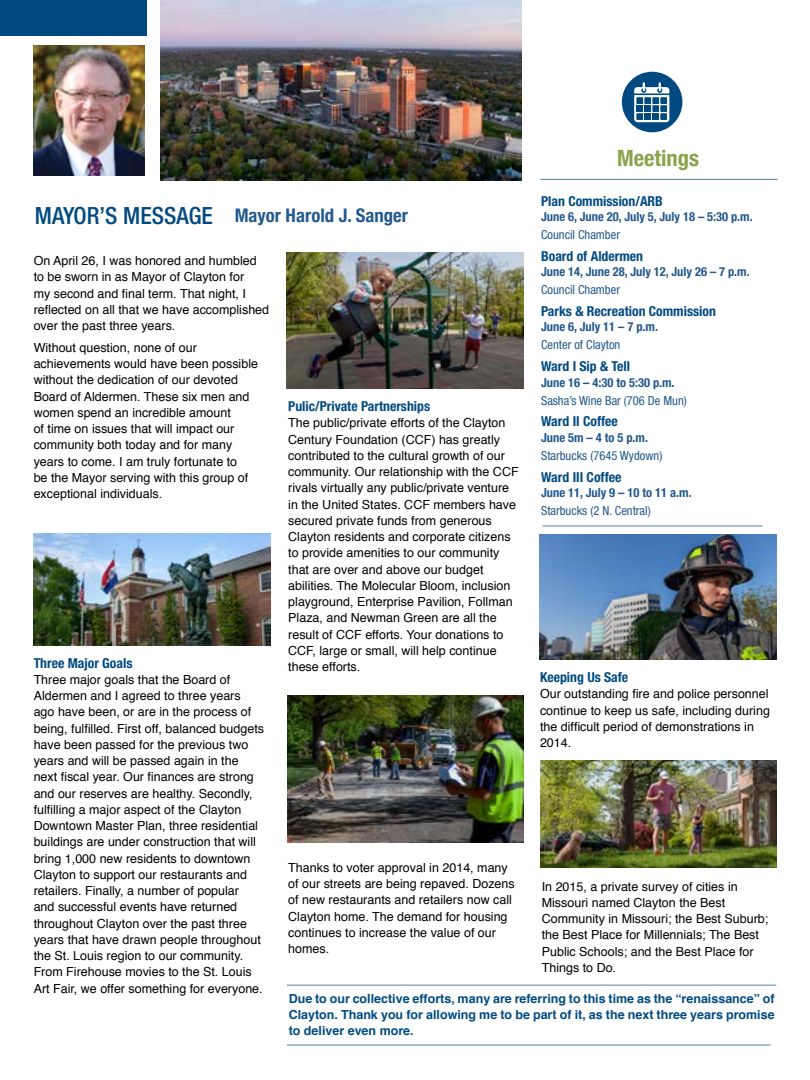
<style>
.page{position:relative;width:810px;height:1080px;background:#fff}
.page>*{position:absolute;margin:0;border:0;box-sizing:border-box;transform-origin:0 0}
.t1{font:500 condensed 23.75px "Helvetica Neue";color:#004a81}
.t2{font:700 condensed 22.5px "Helvetica Neue";color:#89a44b}
.t3{font:700 condensed 18.75px "Helvetica Neue";color:#23598d}
.t4{font:700 condensed 13.75px "Helvetica Neue";color:#004a81}
.t5{font:12.5px/16.2px "Helvetica";color:#000}
.t6{font:700 12.5px/16.2px "Helvetica";color:#004a81;text-align:justify}
.t7{font:700 condensed 12.5px "Helvetica Neue";color:#23598d}
.t8{font:condensed 12.5px "Helvetica Neue";color:#23598d}
</style>
<div class="page">
<img style="left:161px;top:0;width:361px;height:181px">
<img style="left:34px;top:45px;width:111px;height:131px">
<div style="left:0;top:0;width:147px;height:36px;background:#004a81"></div>
<div style="left:622px;top:72px;width:60px;height:60px;background:#004a81;border-radius:50%"></div>
<svg style="left:634px;top:82px;width:35px;height:40px"></svg>
<hr style="left:540px;top:179px;width:238px;height:1px;background:#004a81">
<hr style="left:542px;top:526px;width:221px;height:1px;background:#004a81">
<img style="left:34px;top:533px;width:236px;height:112px">
<img style="left:286px;top:253px;width:238px;height:136px">
<img style="left:287px;top:695px;width:236px;height:148px">
<img style="left:540px;top:534px;width:236px;height:126px">
<img style="left:540px;top:761px;width:236px;height:107px">
<hr style="left:287px;top:985px;width:489px;height:1px;background:#004a81">
<hr style="left:287px;top:1045px;width:484px;height:1px;background:#004a81">
<h2 class="t2" style="left:617px;top:139px;width:84px">Meetings</h2>
<p class="t4" style="left:541px;top:192px;width:123px">Plan Commission/ARB</p>
<p class="t7" style="left:541px;top:209px;width:213px">June 6, June 20, July 5, July 18 – 5:30 p.m.</p>
<p class="t8" style="left:541px;top:227px;width:80px">Council Chamber</p>
<p class="t4" style="left:541px;top:248px;width:104px">Board of Aldermen</p>
<p class="t7" style="left:541px;top:264px;width:210px">June 14, June 28, July 12, July 26 – 7 p.m.</p>
<p class="t8" style="left:541px;top:282px;width:80px">Council Chamber</p>
<p class="t4" style="left:541px;top:303px;width:176px">Parks &amp; Recreation Commission</p>
<p class="t7" style="left:541px;top:319px;width:118px">June 6, July 11 – 7 p.m.</p>
<p class="t8" style="left:541px;top:338px;width:81px">Center of Clayton</p>
<p class="t4" style="left:541px;top:358px;width:91px">Ward I Sip &amp; Tell</p>
<p class="t7" style="left:541px;top:375px;width:135px">June 16 – 4:30 to 5:30 p.m.</p>
<p class="t8" style="left:541px;top:393px;width:147px">Sasha’s Wine Bar (706 De Mun)</p>
<p class="t4" style="left:541px;top:413px;width:78px">Ward II Coffee</p>
<p class="t7" style="left:541px;top:430px;width:109px">June 5m – 4 to 5 p.m.</p>
<p class="t8" style="left:541px;top:448px;width:123px">Starbucks (7645 Wydown)</p>
<p class="t4" style="left:541px;top:468px;width:82px">Ward III Coffee</p>
<p class="t7" style="left:541px;top:485px;width:152px">June 11, July 9 – 10 to 11 a.m.</p>
<p class="t8" style="left:541px;top:503px;width:111px">Starbucks (2 N. Central)</p>
<h1 class="t1" style="left:35px;top:202px;width:180px">MAYOR’S MESSAGE</h1>
<p class="t5" style="left:34px;top:253px;width:237px">On April 26, I was honored and humbled to be sworn in as Mayor of Clayton for<br>my second and final term. That night, I reflected on all that we have accomplished over the past three years.</p>
<p class="t5" style="left:34px;top:340px;width:226px">Without question, none of our achievements would have been possible without the dedication of our devoted Board of Aldermen. These six men and women spend an incredible amount<br>of time on issues that will impact our community both today and for many years to come. I am truly fortunate to<br>be the Mayor serving with this group of exceptional individuals.</p>
<h3 class="t3" style="left:235px;top:200px;width:175px">Mayor Harold J. Sanger</h3>
<p class="t4" style="left:288px;top:398px;width:143px">Pulic/Private Partnerships</p>
<p class="t5" style="left:288px;top:416px;width:232px">The public/private efforts of the Clayton Century Foundation (CCF) has greatly contributed to the cultural growth of our community. Our relationship with the CCF rivals virtually any public/private venture in the United States. CCF members have secured private funds from generous Clayton residents and corporate citizens to provide amenities to our community that are over and above our budget abilities. The Molecular Bloom, inclusion playground, Enterprise Pavilion, Follman Plaza, and Newman Green are all the result of CCF efforts. Your donations to CCF, large or small, will help continue these efforts.</p>
<p class="t4" style="left:34px;top:654px;width:100px">Three Major Goals</p>
<p class="t5" style="left:34px;top:672px;width:232px">Three major goals that the Board of Aldermen and I agreed to three years ago have been, or are in the process of being, fulfilled. First off, balanced budgets have been passed for the previous two years and will be passed again in the next fiscal year. Our finances are strong and our reserves are healthy. Secondly, fulfilling a major aspect of the Clayton Downtown Master Plan, three residential buildings are under construction that will bring 1,000 new residents to downtown Clayton to support our restaurants and retailers. Finally, a number of popular<br>and successful events have returned throughout Clayton over the past three years that have drawn people throughout the St. Louis region to our community.<br>From Firehouse movies to the St. Louis Art Fair, we offer something for everyone.</p>
<p class="t4" style="left:540px;top:669px;width:90px">Keeping Us Safe</p>
<p class="t5" style="left:540px;top:687px;width:231px">Our outstanding fire and police personnel continue to keep us safe, including during the difficult period of demonstrations in 2014.</p>
<p class="t5" style="left:288px;top:860px;width:228px">Thanks to voter approval in 2014, many of our streets are being repaved. Dozens of new restaurants and retailers now call Clayton home. The demand for housing continues to increase the value of our homes.</p>
<p class="t5" style="left:542px;top:879px;width:228px">In 2015, a private survey of cities in Missouri named Clayton the Best Community in Missouri; the Best Suburb; the Best Place for Millennials; The Best Public Schools; and the Best Place for Things to Do.</p>
<p class="t6" style="left:289px;top:991px;width:488px">Due to our collective efforts, many are referring to this time as the “renaissance” of Clayton. Thank you for allowing me to be part of it, as the next three years promise to deliver even more.</p>
</div>
